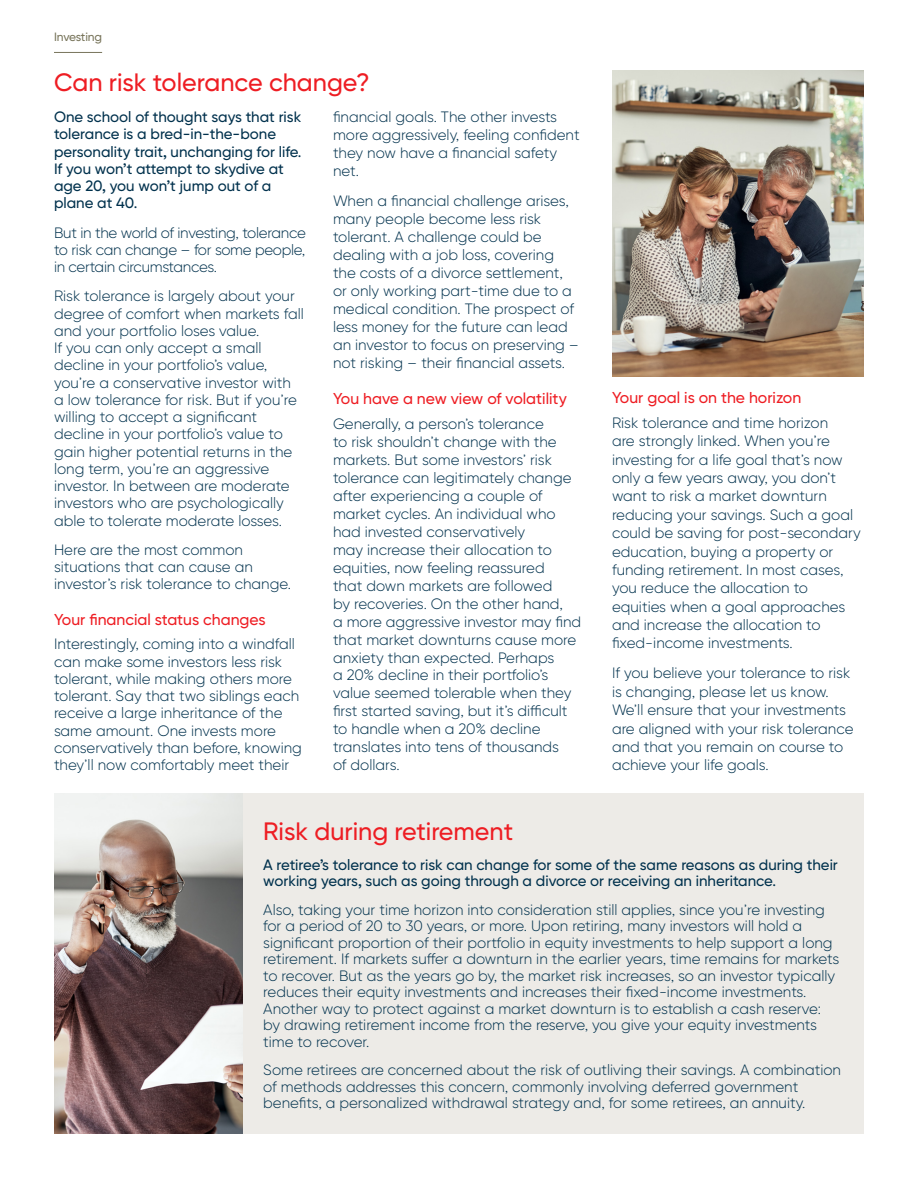
<style>
.page{position:relative;width:918px;height:1188px;background:#fff}
.page>*{position:absolute;margin:0;border:0;box-sizing:border-box;transform-origin:0 0}
.t1{font:500 25.2px "Gilroy BN";color:#ee1d23}
.t2{font:500 15.75px "Gilroy BN";color:#ee1d23}
.t3{font:300 15px/18px "Gilroy BN";color:#00314d}
.t4{font:500 15px/17.2px "Gilroy BN";color:#00314d}
.t5{font:500 12px "Gilroy BN";letter-spacing:-.015em;color:#78755b}
</style>
<div class="page">
<div style="left:243px;top:794px;width:621px;height:340px;background:#edebe7"></div>
<img style="left:612px;top:71px;width:252px;height:306px">
<img style="left:54px;top:794px;width:189px;height:340px">
<hr style="left:54px;top:52px;width:48px;height:1px;background:#78755b">
<p class="t5" style="left:54px;top:30px;width:50px">Investing</p>
<p class="t1" style="left:54px;top:66px;width:317px">Can risk tolerance change?</p>
<p class="t4" style="left:54px;top:108px;width:249px">One school of thought says that risk tolerance is a bred-in-the-bone personality trait, unchanging for life.<br>If you won’t attempt to skydive at age 20, you won’t jump out of a plane at 40.</p>
<p class="t3" style="left:54px;top:224px;width:253px;line-height:17.2px;text-align:justify">But in the world of investing, tolerance to risk can change – for some people, in certain circumstances.</p>
<p class="t3" style="left:54px;top:287px;width:251px;line-height:17.2px">Risk tolerance is largely about your degree of comfort when markets fall and your portfolio loses value.<br>If you can only accept a small decline in your portfolio’s value, you’re a conservative investor with a low tolerance for risk. But if you’re willing to accept a significant decline in your portfolio’s value to gain higher potential returns in the long term, you’re an aggressive investor. In between are moderate investors who are psychologically able to tolerate moderate losses.</p>
<p class="t3" style="left:54px;top:541px;width:238px;line-height:17.2px">Here are the most common situations that can cause an investor’s risk tolerance to change.</p>
<p class="t2" style="left:54px;top:610px;width:213px">Your financial status changes</p>
<p class="t3" style="left:54px;top:635px;width:250px;line-height:17.2px">Interestingly, coming into a windfall can make some investors less risk tolerant, while making others more tolerant. Say that two siblings each receive a large inheritance of the same amount. One invests more conservatively than before, knowing they’ll now comfortably meet their</p>
<p class="t3" style="left:333px;top:108px;width:248px">financial goals. The other invests more aggressively, feeling confident they now have a financial safety net.</p>
<p class="t3" style="left:333px;top:191px;width:248px">When a financial challenge arises, many people become less risk tolerant. A challenge could be dealing with a job loss, covering the costs of a divorce settlement, or only working part-time due to a medical condition. The prospect of less money for the future can lead an investor to focus on preserving – not risking – their financial assets.</p>
<p class="t2" style="left:333px;top:389px;width:235px">You have a new view of volatility</p>
<p class="t3" style="left:333px;top:414px;width:250px">Generally, a person’s tolerance<br>to risk shouldn’t change with the markets. But some investors’ risk tolerance can legitimately change after experiencing a couple of market cycles. An individual who had invested conservatively<br>may increase their allocation to equities, now feeling reassured<br>that down markets are followed<br>by recoveries. On the other hand,<br>a more aggressive investor may find that market downturns cause more anxiety than expected. Perhaps<br>a 20% decline in their portfolio’s value seemed tolerable when they first started saving, but it’s difficult to handle when a 20% decline translates into tens of thousands<br>of dollars.</p>
<p class="t2" style="left:612px;top:388px;width:191px">Your goal is on the horizon</p>
<p class="t3" style="left:612px;top:414px;width:250px">Risk tolerance and time horizon<br>are strongly linked. When you’re investing for a life goal that’s now only a few years away, you don’t want to risk a market downturn reducing your savings. Such a goal could be saving for post-secondary education, buying a property or funding retirement. In most cases, you reduce the allocation to equities when a goal approaches and increase the allocation to fixed-income investments.</p>
<p class="t3" style="left:612px;top:664px;width:243px">If you believe your tolerance to risk is changing, please let us know.<br>We’ll ensure that your investments are aligned with your risk tolerance and that you remain on course to achieve your life goals.</p>
<p class="t1" style="left:263px;top:816px;width:252px">Risk during retirement</p>
<p class="t4" style="left:263px;top:856px;width:576px;line-height:16.5px">A retiree’s tolerance to risk can change for some of the same reasons as during their working years, such as going through a divorce or receiving an inheritance.</p>
<p class="t3" style="left:263px;top:901px;width:577px;line-height:16.5px">Also, taking your time horizon into consideration still applies, since you’re investing for a period of 20 to 30 years, or more. Upon retiring, many investors will hold a significant proportion of their portfolio in equity investments to help support a long retirement. If markets suffer a downturn in the earlier years, time remains for markets to recover. But as the years go by, the market risk increases, so an investor typically reduces their equity investments and increases their fixed-income investments.<br>Another way to protect against a market downturn is to establish a cash reserve: by drawing retirement income from the reserve, you give your equity investments time to recover.</p>
<p class="t3" style="left:263px;top:1061px;width:579px;line-height:16.5px">Some retirees are concerned about the risk of outliving their savings. A combination of methods addresses this concern, commonly involving deferred government benefits, a personalized withdrawal strategy and, for some retirees, an annuity.</p>
</div>
